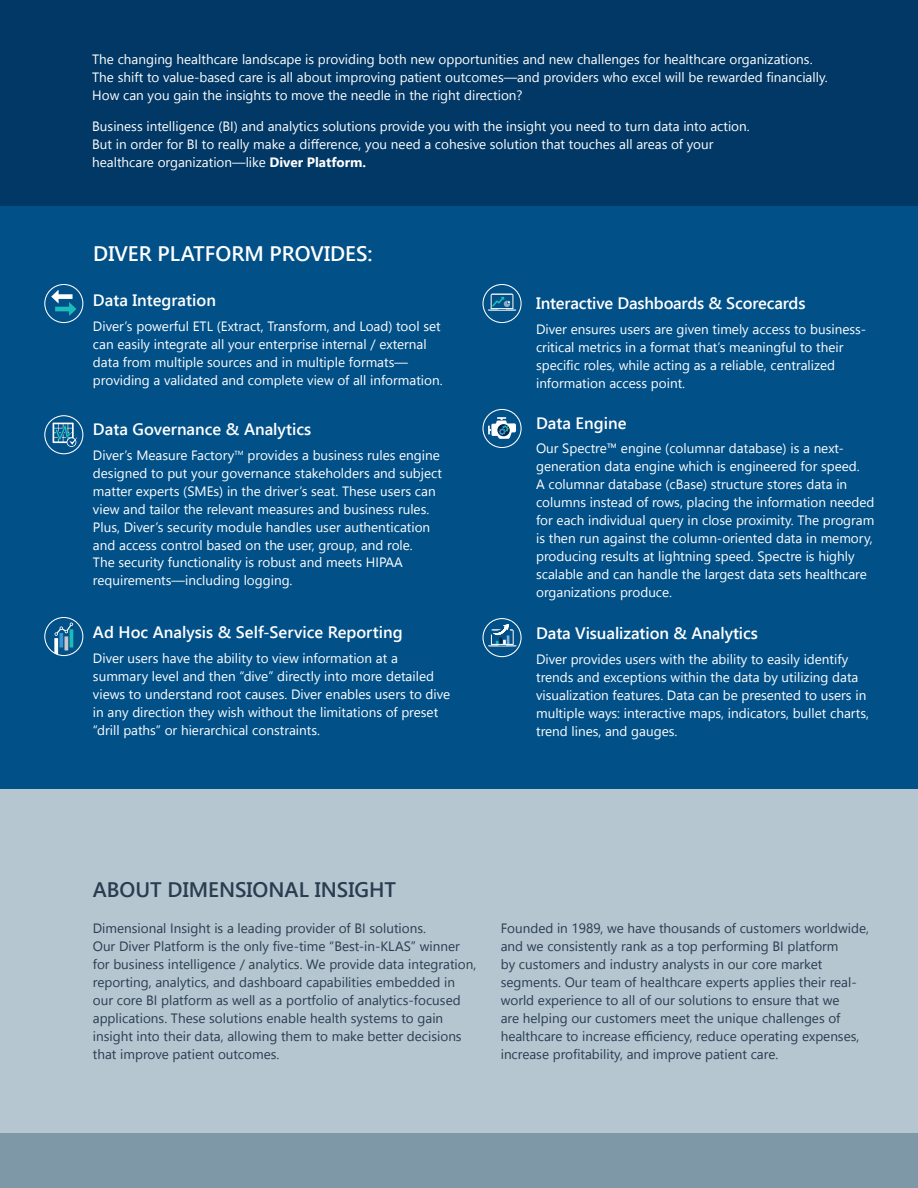
<style>
.page{position:relative;width:918px;height:1188px;background:#fff}
.page>*{position:absolute;margin:0;border:0;box-sizing:border-box;transform-origin:0 0}
.t1{font:600 21px "Segoe UI";color:#2a3d50}
.t2{font:600 21px "Segoe UI";color:#fff}
.t3{font:600 16.5px "Segoe UI";color:#fff}
.t4{font:13.5px/18px "Segoe UI";color:#fff}
.t5{font:13.5px/18px "Segoe UI";color:#2a3d50}
.s1{font-weight:700}
</style>
<div class="page">
<div style="left:0;top:181px;width:918px;height:683px;background:#015088"></div>
<div style="left:0;top:789px;width:918px;height:362px;background:#b5c6d1"></div>
<div style="left:0;top:0;width:918px;height:205px;background:#013865"></div>
<div style="left:0;top:1133px;width:918px;height:55px;background:#7f98a8"></div>
<div style="left:44px;top:284px;width:39px;height:39px;border:1px solid #fff;border-radius:50%"></div>
<svg style="left:51px;top:290px;width:25px;height:26px"></svg>
<div style="left:44px;top:415px;width:39px;height:39px;border:1px solid #fff;border-radius:50%"></div>
<svg style="left:53px;top:423px;width:25px;height:25px"></svg>
<div style="left:44px;top:617px;width:39px;height:39px;border:1px solid #fff;border-radius:50%"></div>
<svg style="left:54px;top:623px;width:19px;height:32px"></svg>
<div style="left:482px;top:284px;width:40px;height:39px;border:1px solid #fff;border-radius:50%"></div>
<svg style="left:488px;top:294px;width:28px;height:17px"></svg>
<div style="left:482px;top:409px;width:40px;height:39px;border:1px solid #fff;border-radius:50%"></div>
<svg style="left:488px;top:417px;width:28px;height:22px"></svg>
<div style="left:482px;top:618px;width:40px;height:39px;border:1px solid #fff;border-radius:50%"></div>
<svg style="left:487px;top:621px;width:29px;height:25px"></svg>
<p class="t4" style="left:92px;top:50px;width:737px">The changing healthcare landscape is providing both new opportunities and new challenges for healthcare organizations.<br>The shift to value-based care is all about improving patient outcomes—and providers who excel will be rewarded financially.<br>How can you gain the insights to move the needle in the right direction?</p>
<p class="t4" style="left:92px;top:117px;width:659px">Business intelligence (BI) and analytics solutions provide you with the insight you need to turn data into action.<br>But in order for BI to really make a difference, you need a cohesive solution that touches all areas of your healthcare organization—like <span class="s1">Diver Platform.</span></p>
<h1 class="t2" style="left:93px;top:239px;width:281px">DIVER PLATFORM PROVIDES:</h1>
<p class="t3" style="left:93px;top:289px;width:124px">Data Integration</p>
<p class="t4" style="left:93px;top:317px;width:351px">Diver’s powerful ETL (Extract, Transform, and Load) tool set can easily integrate all your enterprise internal / external data from multiple sources and in multiple formats— providing a validated and complete view of all information.</p>
<p class="t3" style="left:93px;top:417px;width:220px">Data Governance &amp; Analytics</p>
<p class="t4" style="left:93px;top:445px;width:351px">Diver’s Measure Factory<sup>tm</sup> provides a business rules engine designed to put your governance stakeholders and subject matter experts (SMEs) in the driver’s seat. These users can view and tailor the relevant measures and business rules.<br>Plus, Diver’s security module handles user authentication and access control based on the user, group, and role.<br>The security functionality is robust and meets HIPAA requirements—including logging.</p>
<p class="t3" style="left:93px;top:621px;width:311px">Ad Hoc Analysis &amp; Self-Service Reporting</p>
<p class="t4" style="left:93px;top:649px;width:359px">Diver users have the ability to view information at a summary level and then “dive” directly into more detailed views to understand root causes. Diver enables users to dive in any direction they wish without the limitations of preset “drill paths” or hierarchical constraints.</p>
<h1 class="t1" style="left:93px;top:875px;width:305px">ABOUT DIMENSIONAL INSIGHT</h1>
<p class="t3" style="left:536px;top:292px;width:271px">Interactive Dashboards &amp; Scorecards</p>
<p class="t4" style="left:536px;top:320px;width:332px">Diver ensures users are given timely access to business&shy;critical metrics in a format that’s meaningful to their specific roles, while acting as a reliable, centralized information access point.</p>
<p class="t3" style="left:536px;top:411px;width:92px">Data Engine</p>
<p class="t4" style="left:536px;top:439px;width:340px">Our Spectre™ engine (columnar database) is a next&shy;generation data engine which is engineered for speed.<br>A columnar database (cBase) structure stores data in columns instead of rows, placing the information needed for each individual query in close proximity. The program is then run against the column-oriented data in memory, producing results at lightning speed. Spectre is highly scalable and can handle the largest data sets healthcare organizations produce.</p>
<p class="t3" style="left:536px;top:622px;width:223px">Data Visualization &amp; Analytics</p>
<p class="t4" style="left:536px;top:650px;width:335px">Diver provides users with the ability to easily identify trends and exceptions within the data by utilizing data visualization features. Data can be presented to users in multiple ways: interactive maps, indicators, bullet charts, trend lines, and gauges.</p>
<p class="t5" style="left:93px;top:919px;width:385px">Dimensional Insight is a leading provider of BI solutions.<br>Our Diver Platform is the only five-time “Best-in-KLAS” winner for business intelligence / analytics. We provide data integration, reporting, analytics, and dashboard capabilities embedded in our core BI platform as well as a portfolio of analytics-focused applications. These solutions enable health systems to gain insight into their data, allowing them to make better decisions that improve patient outcomes.</p>
<p class="t5" style="left:501px;top:919px;width:370px">Founded in 1989, we have thousands of customers worldwide, and we consistently rank as a top performing BI platform<br>by customers and industry analysts in our core market segments. Our team of healthcare experts applies their real&shy;world experience to all of our solutions to ensure that we<br>are helping our customers meet the unique challenges of healthcare to increase efficiency, reduce operating expenses, increase profitability, and improve patient care.</p>
</div>
